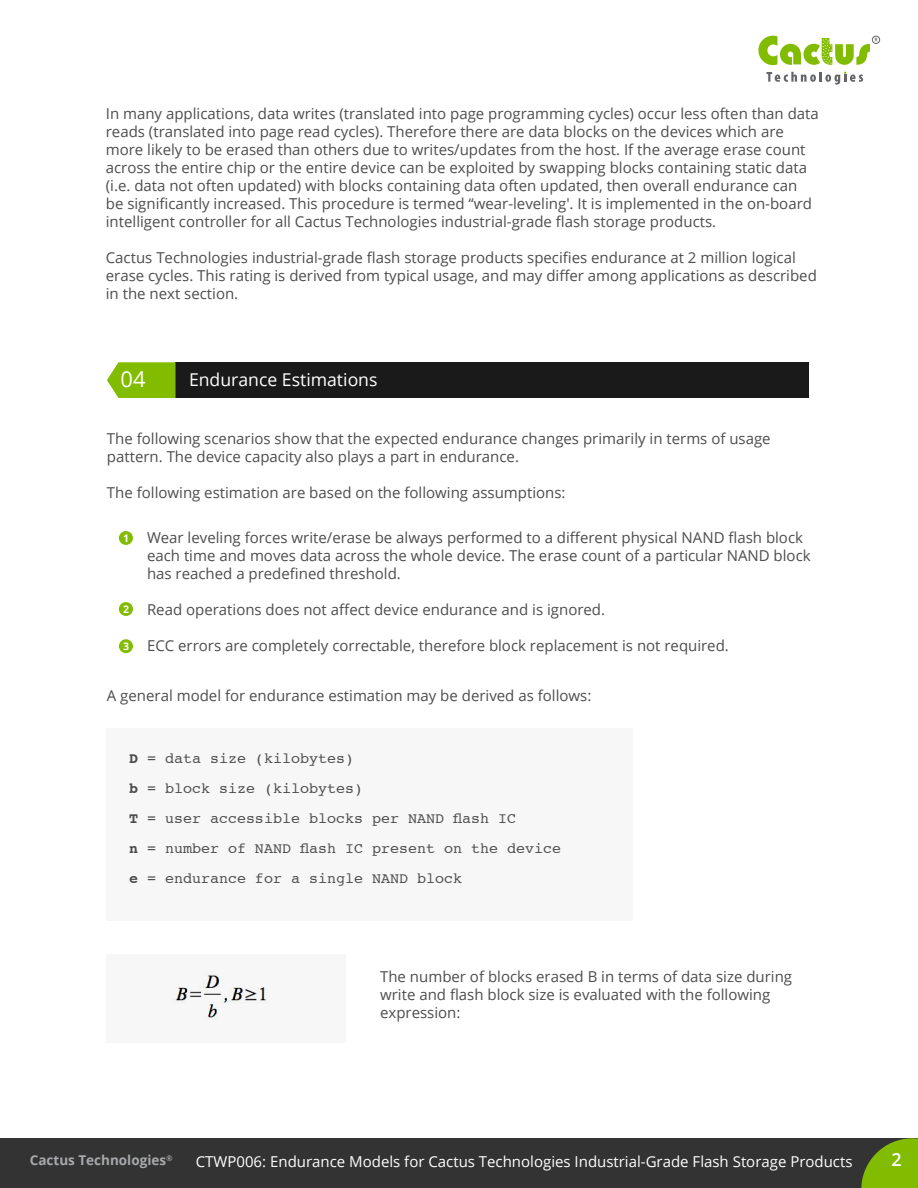
<style>
.page{position:relative;width:918px;height:1188px;background:#fff}
.page>*{position:absolute;margin:0;border:0;box-sizing:border-box;transform-origin:0 0}
.t1{font:21.9px "Open Sans";color:#fff}
.t2{font:600 18px "Open Sans";color:#fff}
.t3{font:17.7px "Open Sans";color:#fff}
.t4{font:15px/18px "Open Sans";color:#4d4d4f}
.t5{font:15px/30px "Courier";color:#4d4d4f}
.t6{font:15px "Open Sans";color:#fff}
.t7{font:700 13.5px "Open Sans";color:#a7a9ac}
.t8{font:700 10.5px "Open Sans";color:#fff}
.t9{font:600 7.8px "Open Sans";color:#a7a9ac}
.s1{font-weight:700}
</style>
<div class="page">
<div style="left:0;top:1138px;width:918px;height:50px;background:#333"></div>
<svg style="left:861px;top:1138px;width:57px;height:50px"></svg>
<svg style="left:767px;top:72px;width:96px;height:13px"></svg>
<svg style="left:758px;top:36px;width:120px;height:29px"></svg>
<div style="left:872px;top:36px;width:8px;height:8px;border:1px solid #646569;border-radius:50%"></div>
<div style="left:176px;top:362px;width:633px;height:36px;background:#1a1a1a"></div>
<svg style="left:107px;top:362px;width:68px;height:36px;background:#8dc217"></svg>
<div style="left:119px;top:531px;width:14px;height:14px;background:#82bc00;border-radius:50%"></div>
<div style="left:119px;top:602px;width:14px;height:14px;background:#82bc00;border-radius:50%"></div>
<div style="left:119px;top:639px;width:14px;height:14px;background:#82bc00;border-radius:50%"></div>
<div style="left:106px;top:728px;width:526px;height:192px;background:#f7f7f7"></div>
<div style="left:106px;top:954px;width:240px;height:88px;background:#f7f7f7"></div>
<img style="left:175px;top:975px;width:91px;height:43px">
<p class="t4" style="left:106px;top:105px;width:715px">In many applications, data writes (translated into page programming cycles) occur less often than data reads (translated into page read cycles). Therefore there are data blocks on the devices which are more likely to be erased than others due to writes/updates from the host. If the average erase count across the entire chip or the entire device can be exploited by swapping blocks containing static data (i.e. data not often updated) with blocks containing data often updated, then overall endurance can<br>be significantly increased. This procedure is termed “wear-leveling'. It is implemented in the on-board intelligent controller for all Cactus Technologies industrial-grade flash storage products.</p>
<p class="t4" style="left:106px;top:249px;width:713px">Cactus Technologies industrial-grade flash storage products specifies endurance at 2 million logical erase cycles. This rating is derived from typical usage, and may differ among applications as described in the next section.</p>
<h1 class="t1" style="left:121px;top:364px;width:27px">04</h1>
<p class="t3" style="left:189px;top:367px;width:190px">Endurance Estimations</p>
<p class="t4" style="left:107px;top:429px;width:665px">The following scenarios show that the expected endurance changes primarily in terms of usage pattern. The device capacity also plays a part in endurance.</p>
<p class="t4" style="left:107px;top:483px;width:460px">The following estimation are based on the following assumptions:</p>
<p class="t8" style="left:123px;top:531px;width:7px">1</p>
<p class="t8" style="left:123px;top:602px;width:7px">2</p>
<p class="t8" style="left:123px;top:639px;width:7px">3</p>
<p class="t4" style="left:147px;top:528px;width:665px">Wear leveling forces write/erase be always performed to a different physical NAND flash block each time and moves data across the whole device. The erase count of a particular NAND block has reached a predefined threshold.</p>
<p class="t4" style="left:147px;top:600px;width:460px">Read operations does not affect device endurance and is ignored.</p>
<p class="t4" style="left:147px;top:636px;width:583px">ECC errors are completely correctable, therefore block replacement is not required.</p>
<p class="t4" style="left:107px;top:686px;width:486px">A general model for endurance estimation may be derived as follows:</p>
<p class="t5" style="left:129px;top:743px;width:434px"><span class="s1">D</span> = data size (kilobytes)<br><span class="s1">b</span> = block size (kilobytes)<br><span class="s1">T</span> = user accessible blocks per NAND flash IC<br><span class="s1">n</span> = number of NAND flash IC present on the device <span class="s1">e</span> = endurance for a single NAND block</p>
<p class="t4" style="left:380px;top:967px;width:414px">The number of blocks erased B in terms of data size during write and flash block size is evaluated with the following expression:</p>
<p class="t9" style="left:166px;top:1153px;width:8px">®</p>
<p class="t2" style="left:891px;top:1148px;width:12px">2</p>
<p class="t7" style="left:30px;top:1151px;width:138px">Cactus Technologies</p>
<p class="t6" style="left:196px;top:1151px;width:658px">CTWP006: Endurance Models for Cactus Technologies Industrial-Grade Flash Storage Products</p>
</div>
